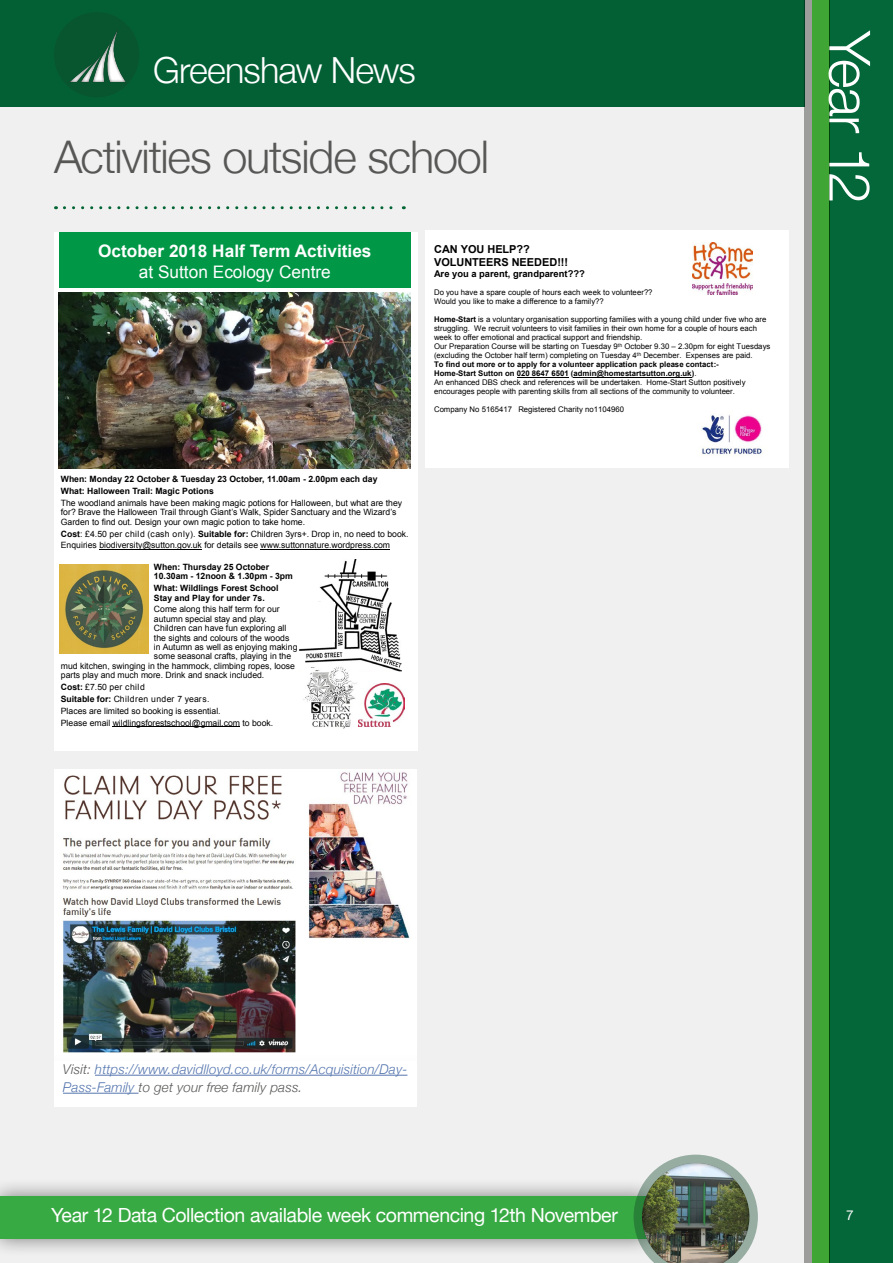
<style>
.page{position:relative;width:893px;height:1263px;background:#fff}
.page>*{position:absolute;margin:0;border:0;box-sizing:border-box;transform-origin:0 0}
.t1{font:300 57px "Helvetica Neue";color:#fff}
.t2{font:300 45px "Helvetica Neue";letter-spacing:-.025em;color:#575756}
.t3{font:300 36px "Helvetica Neue";letter-spacing:-.025em;color:#fff}
.t4{font:19.5px "Helvetica Neue";letter-spacing:-.02em;color:#fff}
.t5{font:700 17.25px "Arial";color:#fff}
.t6{font:17.25px "Arial";color:#fff}
.t7{font:italic 300 13.5px/18px "Helvetica Neue";letter-spacing:.01em;color:#5576af}
.t8{font:13.5px "Helvetica Neue";color:#fff}
.t9{font:700 10.95px/12.6px "Arial";color:#000}
.t10{font:700 9.3px "Arial";color:#000}
.t11{font:8.7px/11.9px "Arial";color:#000}
.t12{font:700 8.7px/9.4px "Arial";color:#000}
.t13{font:7.8px/9px "Arial";color:#000}
.s1{font-weight:700}
.s2{color:#575756}
</style>
<div class="page">
<div style="left:0;top:0;width:804px;height:1263px;background:#f0f0f1"></div>
<div style="left:804px;top:0;width:9px;height:1263px;background:#9d9d9c"></div>
<div style="left:0;top:0;width:804px;height:106px;background:#036035"></div>
<div style="left:813px;top:0;width:17px;height:1263px;background:#3fa535"></div>
<div style="left:829px;top:0;width:64px;height:1263px;background:#046739"></div>
<div style="left:0;top:1177px;width:665px;height:80px;background:#000;opacity:.5"></div>
<div style="left:0;top:1196px;width:646px;height:43px;background:#38aa43"></div>
<div style="left:48px;top:13px;width:98px;height:86px;background:#000;opacity:.75"></div>
<div style="left:629px;top:1152px;width:133px;height:111px;background:#000;opacity:.75"></div>
<svg style="left:64px;top:206px;width:340px;height:3px"></svg>
<div style="left:54px;top:770px;width:363px;height:337px;background:#fff"></div>
<img style="left:63px;top:772px;width:347px;height:281px">
<div style="left:54px;top:232px;width:364px;height:518px;background:#fff"></div>
<img style="left:299px;top:560px;width:103px;height:111px">
<div style="left:304px;top:602px;width:31px;height:39px;background:#fff"></div>
<div style="left:59px;top:232px;width:352px;height:56px;background:#009846"></div>
<img style="left:359px;top:683px;width:46px;height:43px">
<img style="left:303px;top:665px;width:54px;height:64px">
<hr style="left:99px;top:549px;width:103px;height:1px;background:#000">
<hr style="left:261px;top:549px;width:129px;height:1px;background:#000">
<hr style="left:113px;top:726px;width:127px;height:1px;background:#000">
<img style="left:58px;top:293px;width:353px;height:176px">
<img style="left:59px;top:564px;width:90px;height:90px">
<div style="left:425px;top:230px;width:364px;height:237px;background:#fff"></div>
<img style="left:702px;top:415px;width:60px;height:41px">
<img style="left:693px;top:243px;width:59px;height:52px">
<hr style="left:517px;top:377px;width:52px;height:1px;background:#000">
<hr style="left:574px;top:377px;width:118px;height:1px;background:#000">
<hr style="left:95px;top:1075px;width:312px;height:1px;background:#5576af">
<hr style="left:63px;top:1093px;width:76px;height:1px;background:#5576af">
<h3 class="t3" style="left:153px;top:41px;width:264px">Greenshaw News</h3>
<h2 class="t2" style="left:54px;top:121px;width:437px">Activities outside school</h2>
<h3 class="t5" style="left:98px;top:239px;width:275px">October 2018 Half Term Activities</h3>
<h3 class="t6" style="left:139px;top:260px;width:193px">at Sutton Ecology Centre</h3>
<p class="t12" style="left:61px;top:473px;width:318px;line-height:11.9px">When: Monday 22 October &amp; Tuesday 23 October, 11.00am - 2.00pm each day<br>What: Halloween Trail: Magic Potions</p>
<p class="t11" style="left:61px;top:498px;width:343px;line-height:9.4px">The woodland animals have been making magic potions for Halloween, but what are they for? Brave the Halloween Trail through Giant’s Walk, Spider Sanctuary and the Wizard’s<br>Garden to find out. Design your own magic potion to take home.</p>
<p class="t11" style="left:61px;top:527px;width:349px"><span class="s1">Cost</span>: £4.50 per child (cash only). <span class="s1">Suitable for:</span> Children 3yrs+. Drop in, no need to book.<br>Enquiries biodiversity@sutton.gov.uk for details see www.suttonnature.wordpress.com</p>
<p class="t12" style="left:154px;top:562px;width:140px">When: Thursday 25 October<br>10.30am - 12noon &amp; 1.30pm - 3pm</p>
<p class="t12" style="left:154px;top:583px;width:126px">What: Wildlings Forest School<br>Stay and Play for under 7s.</p>
<p class="t11" style="left:154px;top:603px;width:127px">Come along this half term for our</p>
<p class="t11" style="left:154px;top:613px;width:115px">autumn special stay and play.</p>
<p class="t11" style="left:154px;top:622px;width:134px">Children can have fun exploring all</p>
<p class="t11" style="left:154px;top:631px;width:137px">the sights and colours of the woods</p>
<p class="t11" style="left:154px;top:641px;width:145px">in Autumn as well as enjoying making</p>
<p class="t11" style="left:154px;top:650px;width:139px">some seasonal crafts, playing in the</p>
<p class="t11" style="left:61px;top:660px;width:236px">mud kitchen, swinging in the hammock, climbing ropes, loose</p>
<p class="t11" style="left:61px;top:669px;width:205px">parts play and much more. Drink and snack included.</p>
<p class="t11" style="left:61px;top:681px;width:214px"><span class="s1">Cost:</span> £7.50 per child<br><span class="s1">Suitable for:</span> Children under 7 years.<br>Places are limited so booking is essential.<br>Please email wildlingsforestschool@gmail.com to book.</p>
<h3 class="t9" style="left:434px;top:243px;width:136px">CAN YOU HELP??<br>VOLUNTEERS NEEDED!!!</h3>
<p class="t10" style="left:434px;top:268px;width:152px">Are you a parent, grandparent???</p>
<p class="t13" style="left:434px;top:288px;width:220px">Do you have a spare couple of hours each week to volunteer??<br>Would you like to make a difference to a family??</p>
<p class="t13" style="left:434px;top:315px;width:338px"><span class="s1">Home-Start</span> is a voluntary organisation supporting families with a young child under five who are struggling. We recruit volunteers to visit families in their own home for a couple of hours each week to offer emotional and practical support and friendship.<br>Our Preparation Course will be starting on Tuesday 9<sup>th</sup> October 9.30 – 2.30pm for eight Tuesdays (excluding the October half term) completing on Tuesday 4<sup>th</sup> December. Expenses are paid.<br><span class="s1">To find out more or to apply for a volunteer application pack please contact:-<br>Home-Start Sutton on 020 8647 6501 (admin@homestartsutton.org.uk)</span>.<br>An enhanced DBS check and references will be undertaken. Home-Start Sutton positively encourages people with parenting skills from all sections of the community to volunteer.</p>
<p class="t13" style="left:434px;top:405px;width:191px">Company No 5165417 Registered Charity no1104960</p>
<h1 class="t1" style="left:896px;top:31px;width:174px;rotate:90deg">Year 12</h1>
<h3 class="t7" style="left:63px;top:1059px;width:346px"><span class="s2">Visit:</span> https://www.davidlloyd.co.uk/forms/Acquisition/Day-<br>Pass-Family <span class="s2">to get your free family pass.</span></h3>
<h3 class="t4" style="left:51px;top:1201px;width:568px">Year 12 Data Collection available week commencing 12th November</h3>
<h3 class="t8" style="left:846px;top:1205px;width:9px">7</h3>
</div>
